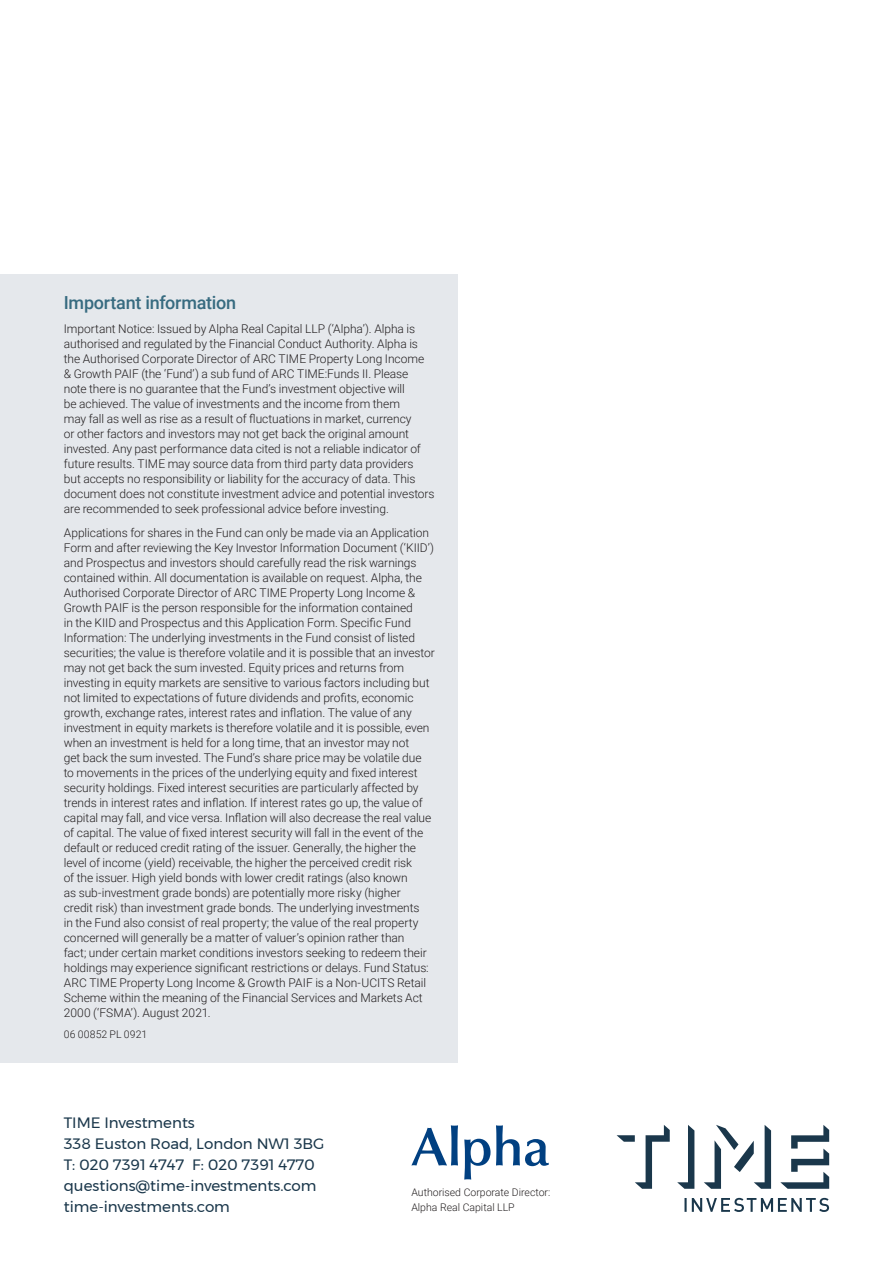
<style>
.page{position:relative;width:893px;height:1263px;background:#fff}
.page>*{position:absolute;margin:0;border:0;box-sizing:border-box;transform-origin:0 0}
.t1{font:500 18px "Roboto";letter-spacing:-.015em;color:#376b80}
.t2{font:15px/21px "Montserrat";color:#1a374b}
.Disclaimer_text{font:300 12px/15px "Roboto";letter-spacing:-.005em;color:#231f20}
.Body_small{font:300 10.5px/15px "Roboto";color:#231f20}
</style>
<div class="page">
<svg style="left:617px;top:1125px;width:212px;height:87px"></svg>
<svg style="left:411px;top:1125px;width:138px;height:54px"></svg>
<div style="left:0;top:274px;width:457px;height:789px;background:#e5e8ec"></div>
<p class="t1" style="left:64px;top:290px;width:174px">Important information</p>
<p class="Disclaimer_text" style="left:64px;top:320px;width:372px">Important Notice: Issued by Alpha Real Capital LLP (‘Alpha’). Alpha is authorised and regulated by the Financial Conduct Authority. Alpha is the Authorised Corporate Director of ARC TIME Property Long Income &amp; Growth PAIF (the ‘Fund’) a sub fund of ARC TIME:Funds II. Please<br>note there is no guarantee that the Fund’s investment objective will<br>be achieved. The value of investments and the income from them<br>may fall as well as rise as a result of fluctuations in market, currency<br>or other factors and investors may not get back the original amount invested. Any past performance data cited is not a reliable indicator of future results. TIME may source data from third party data providers<br>but accepts no responsibility or liability for the accuracy of data. This document does not constitute investment advice and potential investors are recommended to seek professional advice before investing.</p>
<p class="Disclaimer_text" style="left:64px;top:524px;width:373px">Applications for shares in the Fund can only be made via an Application Form and after reviewing the Key Investor Information Document (‘KIID’) and Prospectus and investors should carefully read the risk warnings contained within. All documentation is available on request. Alpha, the Authorised Corporate Director of ARC TIME Property Long Income &amp; Growth PAIF is the person responsible for the information contained<br>in the KIID and Prospectus and this Application Form. Specific Fund Information: The underlying investments in the Fund consist of listed securities; the value is therefore volatile and it is possible that an investor may not get back the sum invested. Equity prices and returns from investing in equity markets are sensitive to various factors including but not limited to expectations of future dividends and profits, economic growth, exchange rates, interest rates and inflation. The value of any investment in equity markets is therefore volatile and it is possible, even when an investment is held for a long time, that an investor may not<br>get back the sum invested. The Fund’s share price may be volatile due<br>to movements in the prices of the underlying equity and fixed interest security holdings. Fixed interest securities are particularly affected by trends in interest rates and inflation. If interest rates go up, the value of capital may fall, and vice versa. Inflation will also decrease the real value of capital. The value of fixed interest security will fall in the event of the default or reduced credit rating of the issuer. Generally, the higher the level of income (yield) receivable, the higher the perceived credit risk<br>of the issuer. High yield bonds with lower credit ratings (also known<br>as sub-investment grade bonds) are potentially more risky (higher<br>credit risk) than investment grade bonds. The underlying investments<br>in the Fund also consist of real property; the value of the real property concerned will generally be a matter of valuer’s opinion rather than<br>fact; under certain market conditions investors seeking to redeem their holdings may experience significant restrictions or delays. Fund Status:<br>ARC TIME Property Long Income &amp; Growth PAIF is a Non-UCITS Retail Scheme within the meaning of the Financial Services and Markets Act 2000 (‘FSMA’). August 2021.</p>
<p class="Body_small" style="left:64px;top:1026px;width:85px">06 00852 PL 0921</p>
<p class="t2" style="left:64px;top:1112px;width:262px">TIME Investments<br>338 Euston Road, London NW1 3BG<br>T: 020 7391 4747 F: 020 7391 4770 questions@time-investments.com time-investments.com</p>
<p class="Body_small" style="left:411px;top:1185px;width:140px">Authorised Corporate Director:<br>Alpha Real Capital LLP</p>
</div>
